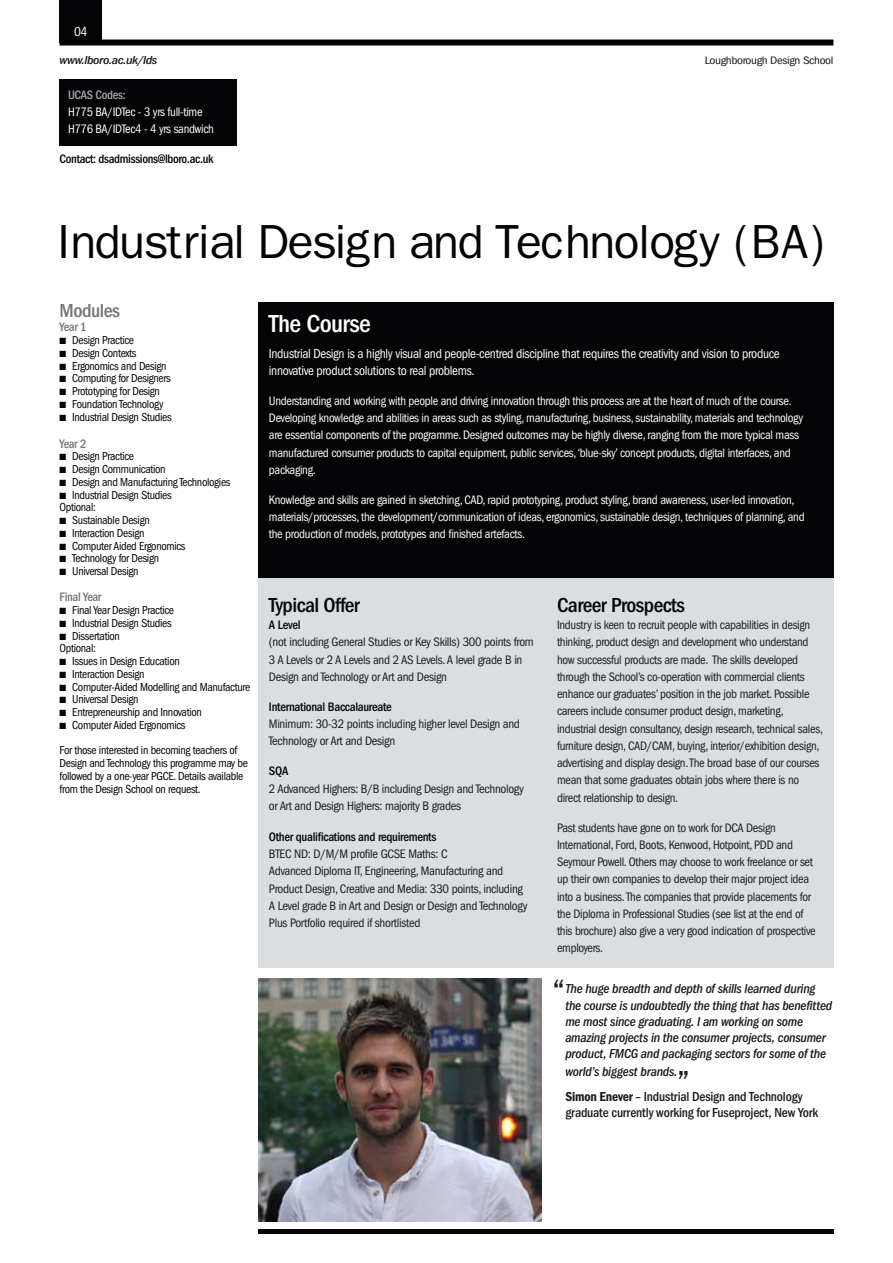
<style>
.page{position:relative;width:893px;height:1263px;background:#fff}
.page>*{position:absolute;margin:0;border:0;box-sizing:border-box;transform-origin:0 0}
.t1{font:48px "Franklin Gothic";letter-spacing:-.03em;color:#040406}
.t2{font:condensed 36px "Franklin Gothic";color:#1c1c1b}
.t3{font:500 condensed 25.5px "Franklin Gothic";letter-spacing:-.025em;color:#fff}
.t4{font:500 condensed 21px "Franklin Gothic";letter-spacing:-.025em;color:#040406}
.t5{font:500 condensed 19.5px "Franklin Gothic";letter-spacing:-.025em;color:#757478}
.t6{font:italic 500 condensed 13.5px/16.2px "Franklin Gothic";letter-spacing:-.02em;color:#1c1c1b}
.t7{font:condensed 13.5px/17.2px "Franklin Gothic";letter-spacing:-.025em;color:#fff}
.t8{font:500 condensed 13.5px/24.8px "Franklin Gothic";letter-spacing:-.01em;color:#1c1c1b}
.t9{font:condensed 12.75px/17.2px "Franklin Gothic";letter-spacing:-.025em;color:#1c1c1b}
.t10{font:condensed 12.75px/17.2px "Franklin Gothic";letter-spacing:-.025em;color:#fff}
.t11{font:500 condensed 12.75px "Franklin Gothic";letter-spacing:-.025em;color:#040406}
.t12{font:500 condensed 12.75px "Franklin Gothic";letter-spacing:-.03em;color:#757478}
.t13{font:500 condensed 12.75px "Franklin Gothic";letter-spacing:-.025em;color:#a8a7aa}
.t14{font:condensed 12px/12.8px "Franklin Gothic";letter-spacing:-.03em;color:#040406}
.t15{font:italic 500 condensed 12px "Franklin Gothic";letter-spacing:-.03em;color:#1c1c1b;scale:1.15 1}
.t16{font:condensed 11.25px "Franklin Gothic";letter-spacing:-.03em;color:#1c1c1b;scale:1.15 1}
.s1{font-style:italic}
.s2{font-weight:600}
</style>
<div class="page">
<div style="left:60px;top:40px;width:773px;height:6px;background:#040406"></div>
<div style="left:60px;top:0;width:42px;height:43px;background:#040406"></div>
<div style="left:258px;top:567px;width:575px;height:400px;background:#dadee1"></div>
<div style="left:258px;top:302px;width:575px;height:276px;background:#040406"></div>
<div style="left:60px;top:79px;width:177px;height:67px;background:#040406"></div>
<hr style="left:258px;top:1229px;width:575px;height:4px;background:#040406">
<img style="left:258px;top:978px;width:283px;height:243px">
<p class="t7" style="left:74px;top:23px;width:15px">04</p>
<p class="t15" style="left:60px;top:54px;width:87px">www.lboro.ac.uk/lds</p>
<p class="t16" style="left:705px;top:54px;width:113px">Loughborough Design School</p>
<p class="t13" style="left:68px;top:87px;width:59px">UCAS Codes:</p>
<p class="t10" style="left:68px;top:103px;width:147px">H775 BA/IDTec - 3 yrs full-time<br>H776 BA/IDTec4 - 4 yrs sandwich</p>
<p class="t11" style="left:60px;top:152px;width:155px">Contact: dsadmissions@lboro.ac.uk</p>
<h1 class="t1" style="left:57px;top:214px;width:773px">Industrial Design and Technology (BA)</h1>
<h3 class="t5" style="left:60px;top:299px;width:62px">Modules</h3>
<p class="t12" style="left:60px;top:320px;width:29px">Year 1</p>
<p class="t14" style="left:60px;top:334px;width:76px">■ Design Practice</p>
<p class="t14" style="left:60px;top:346px;width:78px">■ Design Contexts</p>
<p class="t14" style="left:60px;top:359px;width:109px">■ Ergonomics and Design</p>
<p class="t14" style="left:60px;top:372px;width:113px">■ Computing for Designers</p>
<p class="t14" style="left:60px;top:385px;width:102px">■ Prototyping for Design</p>
<p class="t14" style="left:60px;top:397px;width:105px">■ Foundation Technology</p>
<p class="t14" style="left:60px;top:410px;width:114px">■ Industrial Design Studies</p>
<p class="t12" style="left:60px;top:436px;width:28px">Year 2</p>
<p class="t14" style="left:60px;top:450px;width:76px">■ Design Practice</p>
<p class="t14" style="left:60px;top:463px;width:108px">■ Design Communication</p>
<p class="t14" style="left:60px;top:475px;width:172px">■ Design and Manufacturing Technologies</p>
<p class="t14" style="left:60px;top:488px;width:114px">■ Industrial Design Studies<br>Optional:</p>
<p class="t14" style="left:60px;top:514px;width:92px">■ Sustainable Design</p>
<p class="t14" style="left:60px;top:526px;width:87px">■ Interaction Design</p>
<p class="t14" style="left:60px;top:539px;width:128px">■ Computer Aided Ergonomics</p>
<p class="t14" style="left:60px;top:552px;width:101px">■ Technology for Design</p>
<p class="t14" style="left:60px;top:565px;width:81px">■ Universal Design</p>
<p class="t12" style="left:60px;top:590px;width:43px">Final Year</p>
<p class="t14" style="left:60px;top:604px;width:116px">■ Final Year Design Practice</p>
<p class="t14" style="left:60px;top:616px;width:114px">■ Industrial Design Studies</p>
<p class="t14" style="left:60px;top:629px;width:62px">■ Dissertation<br>Optional:</p>
<p class="t14" style="left:60px;top:655px;width:122px">■ Issues in Design Education</p>
<p class="t14" style="left:60px;top:667px;width:87px">■ Interaction Design</p>
<p class="t14" style="left:60px;top:680px;width:192px">■ Computer-Aided Modelling and Manufacture</p>
<p class="t14" style="left:60px;top:693px;width:81px">■ Universal Design</p>
<p class="t14" style="left:60px;top:706px;width:144px">■ Entrepreneurship and Innovation</p>
<p class="t14" style="left:60px;top:712px;width:179px;line-height:25.5px">■ Computer Aided Ergonomics<br>For those interested in becoming teachers of</p>
<p class="t14" style="left:60px;top:757px;width:190px">Design and Technology this programme may be followed by a one-year PGCE. Details available from the Design School on request.</p>
<h3 class="t3" style="left:269px;top:309px;width:103px">The Course</h3>
<p class="t7" style="left:269px;top:345px;width:512px">Industrial Design is a highly visual and people-centred discipline that requires the creativity and vision to produce innovative product solutions to real problems.</p>
<p class="t10" style="left:269px;top:392px;width:536px">Understanding and working with people and driving innovation through this process are at the heart of much of the course.<br>Developing knowledge and abilities in areas such as styling, manufacturing, business, sustainability, materials and technology are essential components of the programme. Designed outcomes may be highly diverse, ranging from the more typical mass manufactured consumer products to capital equipment, public services, ‘blue-sky’ concept products, digital interfaces, and packaging.</p>
<p class="t10" style="left:269px;top:491px;width:537px">Knowledge and skills are gained in sketching, CAD, rapid prototyping, product styling, brand awareness, user-led innovation, materials/processes, the development/communication of ideas, ergonomics, sustainable design, techniques of planning, and the production of models, prototypes and finished artefacts.</p>
<h3 class="t4" style="left:269px;top:593px;width:92px">Typical Offer</h3>
<p class="t11" style="left:269px;top:618px;width:33px">A Level</p>
<p class="t9" style="left:269px;top:634px;width:266px">(not including General Studies or Key Skills) 300 points from<br>3 A Levels or 2 A Levels and 2 AS Levels. A level grade B in<br>Design and Technology or Art and Design</p>
<p class="t11" style="left:269px;top:699px;width:124px">International Baccalaureate</p>
<p class="t9" style="left:269px;top:715px;width:253px">Minimum: 30-32 points including higher level Design and<br>Technology or Art and Design</p>
<p class="t11" style="left:269px;top:764px;width:21px">SQA</p>
<p class="t9" style="left:269px;top:780px;width:257px">2 Advanced Highers: B/B including Design and Technology or Art and Design Highers: majority B grades</p>
<p class="t11" style="left:269px;top:829px;width:169px">Other qualifications and requirements</p>
<p class="t9" style="left:269px;top:845px;width:260px">BTEC ND: D/M/M profile GCSE Maths: C<br>Advanced Diploma IT, Engineering, Manufacturing and Product Design, Creative and Media: 330 points, including A Level grade B in Art and Design or Design and Technology Plus Portfolio required if shortlisted</p>
<h3 class="t4" style="left:557px;top:593px;width:129px">Career Prospects</h3>
<p class="t9" style="left:557px;top:616px;width:267px">Industry is keen to recruit people with capabilities in design thinking, product design and development who understand how successful products are made. The skills developed through the School’s co-operation with commercial clients enhance our graduates’ position in the job market. Possible careers include consumer product design, marketing, industrial design consultancy, design research, technical sales, furniture design, CAD/CAM, buying, interior/exhibition design, advertising and display design. The broad base of our courses mean that some graduates obtain jobs where there is no direct relationship to design.</p>
<p class="t9" style="left:557px;top:819px;width:260px">Past students have gone on to work for DCA Design International, Ford, Boots, Kenwood, Hotpoint, PDD and Seymour Powell. Others may choose to work freelance or set up their own companies to develop their major project idea into a business. The companies that provide placements for the Diploma in Professional Studies (see list at the end of this brochure) also give a very good indication of prospective employers.</p>
<h2 class="t2" style="left:553px;top:972px;width:14px">“</h2>
<p class="t6" style="left:565px;top:981px;width:268px">The huge breadth and depth of skills learned during the course is undoubtedly the thing that has benefitted me most since graduating. I am working on some amazing projects in the consumer projects, consumer product, FMCG and packaging sectors for some of the</p>
<p class="t8" style="left:565px;top:1059px;width:239px"><span class="s1">world’s biggest brands.<br></span><span class="s2">Simon Enever</span> – Industrial Design and Technology</p>
<p class="t8" style="left:565px;top:1100px;width:254px">graduate currently working for Fuseproject, New York</p>
<h2 class="t2" style="left:677px;top:1063px;width:14px">”</h2>
</div>
